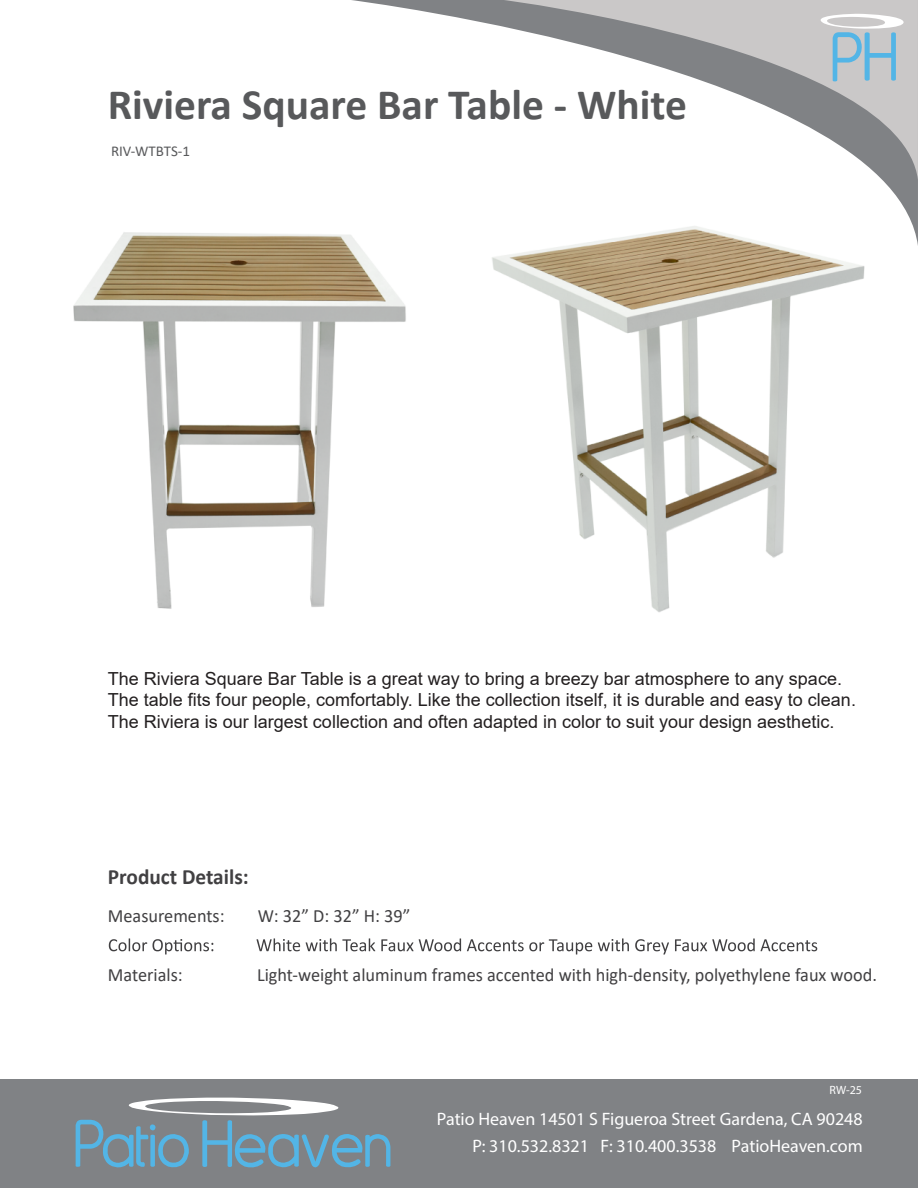
<style>
.page{position:relative;width:918px;height:1188px;background:#fff}
.page>*{position:absolute;margin:0;border:0;box-sizing:border-box;transform-origin:0 0}
.t1{font:700 43.5px "Calibri";color:#58595b}
.t2{font:700 21.9px "Calibri";color:#414042}
.t3{font:18.75px "Calibri";color:#414042}
.t4{font:18px/21.6px "Arial";color:#231f20}
.t5{font:18px/27px "Myriad Pro";color:#fff;text-align:right}
.t6{font:15px "Calibri";color:#58595b}
.t7{font:12px "Myriad Pro";color:#fff}
</style>
<div class="page">
<img style="left:492px;top:246px;width:373px;height:366px">
<img style="left:73px;top:232px;width:333px;height:377px">
<svg style="left:351px;top:0;width:567px;height:246px"></svg>
<svg style="left:504px;top:0;width:414px;height:180px"></svg>
<div style="left:0;top:1080px;width:918px;height:108px;background:#808285"></div>
<svg style="left:818px;top:14px;width:86px;height:68px;background:#b8c9d2"></svg>
<svg style="left:109px;top:938px;width:708px;height:17px"></svg>
<svg style="left:76px;top:1097px;width:314px;height:71px"></svg>
<h1 class="t1" style="left:108px;top:74px;width:581px">Riviera Square Bar Table - White</h1>
<p class="t6" style="left:111px;top:141px;width:81px">RIV-WTBTS-1</p>
<p class="t4" style="left:108px;top:667px;width:750px">The Riviera Square Bar Table is a great way to bring a breezy bar atmosphere to any space.<br>The table fits four people, comfortably. Like the collection itself, it is durable and easy to clean.<br>The Riviera is our largest collection and often adapted in color to suit your design aesthetic.</p>
<p class="t2" style="left:108px;top:861px;width:142px">Product Details:</p>
<p class="t3" style="left:108px;top:902px;width:118px">Measurements:</p>
<p class="t3" style="left:258px;top:902px;width:154px">W: 32” D: 32” H: 39”</p>
<p class="t3" style="left:108px;top:962px;width:76px">Materials:</p>
<p class="t3" style="left:257px;top:962px;width:621px">Light-weight aluminum frames accented with high-density, polyethylene faux wood.</p>
<p class="t7" style="left:830px;top:1083px;width:34px">RW-25</p>
<p class="t5" style="left:437px;top:1106px;width:427px">Patio Heaven 14501 S Figueroa Street Gardena, CA 90248<br>P: 310.532.8321 F: 310.400.3538 PatioHeaven.com</p>
</div>
